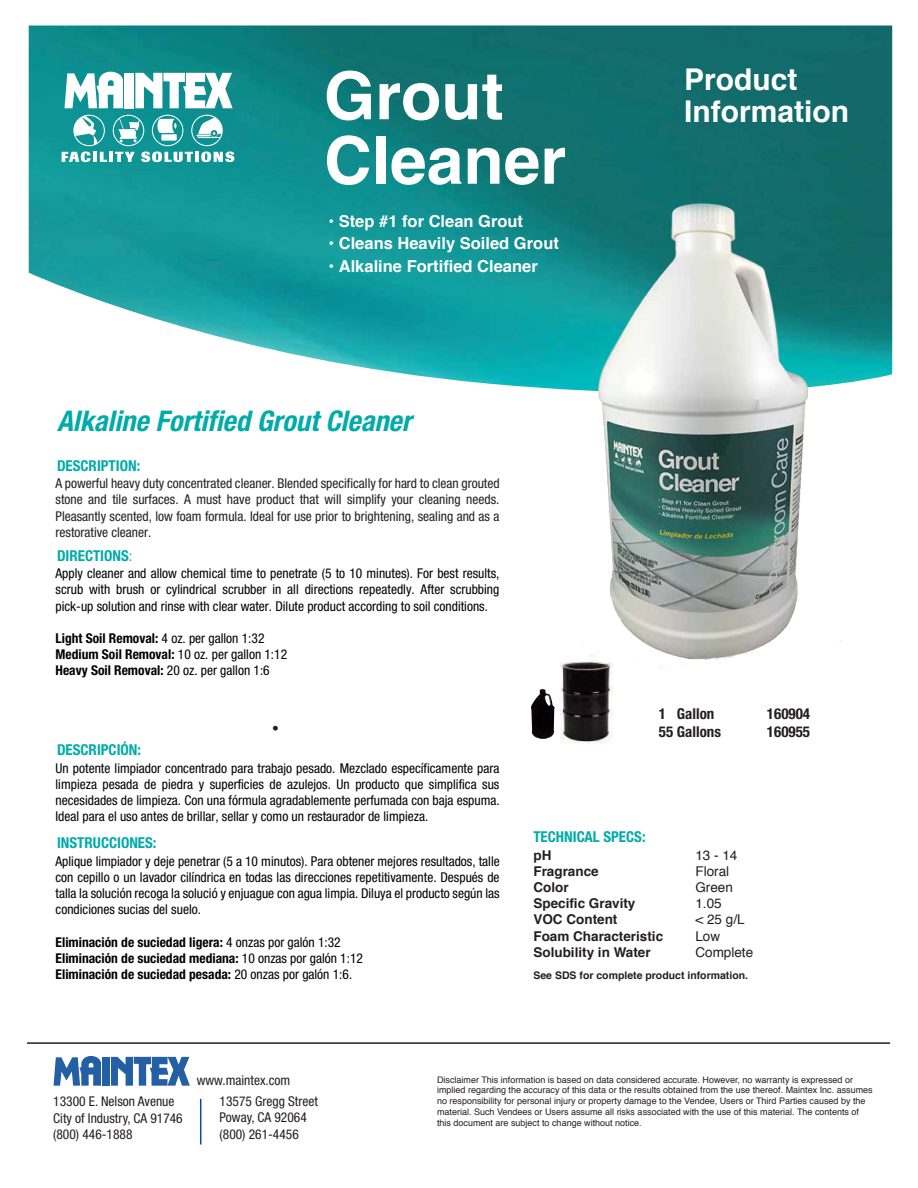
<style>
.page{position:relative;width:918px;height:1188px;background:#fff}
.page>*{position:absolute;margin:0;border:0;box-sizing:border-box;transform-origin:0 0}
.t1{font:700 66px/64.5px "Helvetica";color:#fff}
.t2{font:700 30px/31.5px "Helvetica";color:#fff}
.t3{font:italic 700 condensed 28.5px "Helvetica Neue";color:#00aba9}
.t4{font:700 16.5px "Helvetica";color:#fff}
.t5{font:700 condensed 15px "Helvetica Neue";color:#00aba9}
.t6{font:700 condensed 15px "Helvetica Neue";color:#231f20}
.t7{font:condensed 13.5px/16.2px "Helvetica Neue";color:#000;text-align:justify}
.t8{font:condensed 13.5px/16.2px "Helvetica Neue";color:#231f20}
.t9{font:700 condensed 13.5px/16.2px "Helvetica Neue";color:#000}
.t10{font:700 13.5px "Helvetica";color:#231f20}
.t11{font:13.5px "Helvetica";color:#231f20}
.t12{font:700 10.5px "Helvetica";color:#231f20}
.t13{font:9px/10.8px "Helvetica";color:#231f20}
.s1{font-weight:400}
</style>
<div class="page">
<img style="left:29px;top:26px;width:863px;height:362px">
<svg style="left:73px;top:115px;width:32px;height:31px"></svg>
<svg style="left:113px;top:115px;width:31px;height:31px"></svg>
<svg style="left:152px;top:115px;width:31px;height:31px"></svg>
<svg style="left:191px;top:115px;width:32px;height:31px"></svg>
<svg style="left:65px;top:72px;width:58px;height:36px"></svg>
<div style="left:125px;top:73px;width:9px;height:35px;background:#fff"></div>
<svg style="left:135px;top:73px;width:98px;height:35px"></svg>
<svg style="left:62px;top:152px;width:29px;height:10px"></svg>
<hr style="left:93px;top:152px;width:4px;height:10px;background:#fff">
<svg style="left:100px;top:152px;width:7px;height:10px"></svg>
<hr style="left:109px;top:152px;width:4px;height:10px;background:#fff">
<svg style="left:115px;top:152px;width:20px;height:10px"></svg>
<svg style="left:141px;top:152px;width:52px;height:10px"></svg>
<hr style="left:195px;top:152px;width:4px;height:10px;background:#fff">
<svg style="left:201px;top:152px;width:33px;height:10px"></svg>
<hr style="left:27px;top:1042px;width:863px;height:2px;background:#231f20">
<img style="left:531px;top:689px;width:24px;height:50px">
<svg style="left:54px;top:1056px;width:47px;height:30px"></svg>
<div style="left:102px;top:1057px;width:8px;height:29px;background:#235fa4"></div>
<svg style="left:111px;top:1057px;width:79px;height:29px"></svg>
<hr style="left:200px;top:1099px;width:1px;height:46px;background:#0c499c">
<img style="left:561px;top:672px;width:51px;height:72px">
<img style="left:534px;top:201px;width:353px;height:471px">
<h1 class="t1" style="left:324px;top:65px;width:244px">Grout<br>Cleaner</h1>
<p class="t4" style="left:328px;top:207px;width:196px">• Step #1 for Clean Grout</p>
<p class="t4" style="left:328px;top:230px;width:232px">• Cleans Heavily Soiled Grout</p>
<p class="t4" style="left:328px;top:252px;width:211px">• Alkaline Fortified Cleaner</p>
<h3 class="t3" style="left:57px;top:404px;width:356px">Alkaline Fortified Grout Cleaner</h3>
<p class="t5" style="left:57px;top:457px;width:85px">DESCRIPTION:</p>
<p class="t8" style="left:56px;top:475px;width:446px;text-align:justify">A powerful heavy duty concentrated cleaner. Blended specifically for hard to clean grouted stone and tile surfaces. A must have product that will simplify your cleaning needs.<br>Pleasantly scented, low foam formula. Ideal for use prior to brightening, sealing and as a restorative cleaner.</p>
<p class="t7" style="left:56px;top:565px;width:445px">Apply cleaner and allow chemical time to penetrate (5 to 10 minutes). For best results, scrub with brush or cylindrical scrubber in all directions repeatedly. After scrubbing pick-up solution and rinse with clear water. Dilute product according to soil conditions.</p>
<p class="t9" style="left:56px;top:630px;width:233px">Light Soil Removal: <span class="s1">4 oz. per gallon 1:32<br></span>Medium Soil Removal: <span class="s1">10 oz. per gallon 1:12<br></span>Heavy Soil Removal: <span class="s1">20 oz. per gallon 1:6</span></p>
<p class="t5" style="left:57px;top:547px;width:77px">DIRECTIONS<span class="s1">:</span></p>
<p class="t5" style="left:57px;top:740px;width:86px">DESCRIPCIÓN:</p>
<p class="t8" style="left:272px;top:720px;width:8px">•</p>
<h2 class="t2" style="left:684px;top:64px;width:166px">Product<br>Information</h2>
<p class="t6" style="left:659px;top:704px;width:57px">1 Gallon</p>
<p class="t6" style="left:767px;top:704px;width:45px">160904</p>
<p class="t6" style="left:659px;top:722px;width:64px">55 Gallons</p>
<p class="t6" style="left:767px;top:722px;width:45px">160955</p>
<p class="t7" style="left:56px;top:760px;width:446px">Un potente limpiador concentrado para trabajo pesado. Mezclado específicamente para limpieza pesada de piedra y superficies de azulejos. Un producto que simplifica sus necesidades de limpieza. Con una fórmula agradablemente perfumada con baja espuma.<br>Ideal para el uso antes de brillar, sellar y como un restaurador de limpieza.</p>
<p class="t7" style="left:56px;top:853px;width:446px">Aplique limpiador y deje penetrar (5 a 10 minutos). Para obtener mejores resultados, talle con cepillo o un lavador cilíndrica en todas las direcciones repetitivamente. Después de talla la solución recoga la solució y enjuague con agua limpia. Diluya el producto según las condiciones sucias del suelo.</p>
<p class="t9" style="left:56px;top:934px;width:309px">Eliminación de suciedad ligera: <span class="s1">4 onzas por galón 1:32<br></span>Eliminación de suciedad mediana: <span class="s1">10 onzas por galón 1:12<br></span>Eliminación de suciedad pesada: <span class="s1">20 onzas por galón 1:6.</span></p>
<p class="t5" style="left:57px;top:834px;width:101px">INSTRUCCIONES:</p>
<p class="t5" style="left:533px;top:828px;width:114px">TECHNICAL SPECS:</p>
<p class="t10" style="left:533px;top:844px;width:19px">pH</p>
<p class="t11" style="left:695px;top:845px;width:44px">13 - 14</p>
<p class="t10" style="left:533px;top:860px;width:67px">Fragrance</p>
<p class="t11" style="left:695px;top:861px;width:35px">Floral</p>
<p class="t10" style="left:533px;top:877px;width:37px">Color</p>
<p class="t11" style="left:695px;top:877px;width:39px">Green</p>
<p class="t10" style="left:533px;top:893px;width:104px">Specific Gravity</p>
<p class="t11" style="left:695px;top:893px;width:28px">1.05</p>
<p class="t10" style="left:533px;top:909px;width:85px">VOC Content</p>
<p class="t11" style="left:695px;top:909px;width:51px">&lt; 25 g/L</p>
<p class="t10" style="left:533px;top:925px;width:131px">Foam Characteristic</p>
<p class="t11" style="left:695px;top:925px;width:26px">Low</p>
<p class="t10" style="left:533px;top:941px;width:119px">Solubility in Water</p>
<p class="t11" style="left:695px;top:942px;width:59px">Complete</p>
<p class="t12" style="left:533px;top:967px;width:216px">See SDS for complete product information.</p>
<p class="t8" style="left:53px;top:1093px;width:131px">13300 E. Nelson Avenue<br>City of Industry, CA 91746 (800) 446-1888</p>
<p class="t8" style="left:197px;top:1072px;width:95px">www.maintex.com</p>
<p class="t13" style="left:437px;top:1074px;width:437px">Disclaimer This information is based on data considered accurate. However, no warranty is expressed or implied regarding the accuracy of this data or the results obtained from the use thereof. Maintex Inc. assumes no responsibility for personal injury or property damage to the Vendee, Users or Third Parties caused by the material. Such Vendees or Users assume all risks associated with the use of this material. The contents of this document are subject to change without notice.</p>
<p class="t8" style="left:220px;top:1093px;width:100px">13575 Gregg Street<br>Poway, CA 92064 (800) 261-4456</p>
</div>
